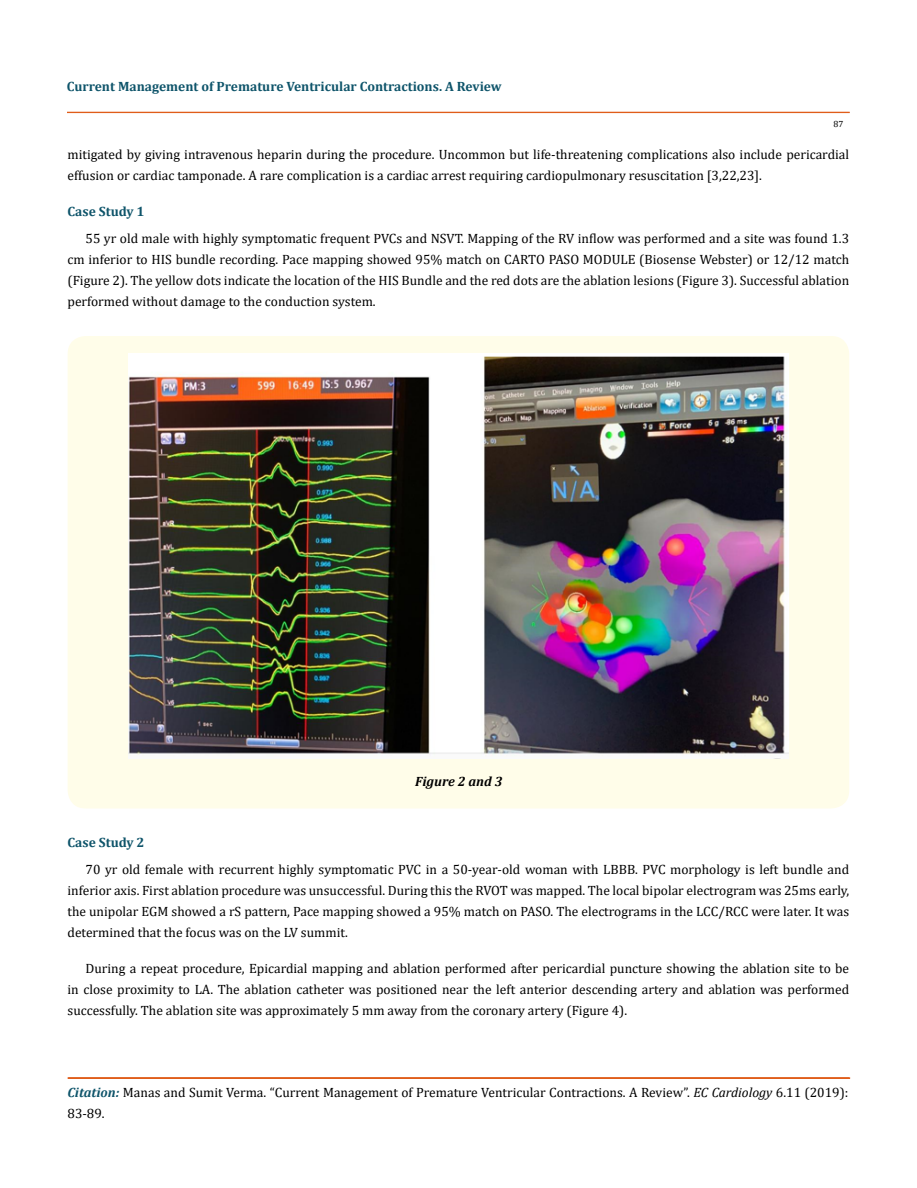
<style>
.page{position:relative;width:917px;height:1188px;background:#fff}
.page>*{position:absolute;margin:0;border:0;box-sizing:border-box;transform-origin:0 0}
.t1{font:13.5px/21px "Cambria";color:#000;text-align:justify}
.t2{font:700 13.5px "Cambria";color:#0e546a}
.t3{font:italic 700 13.5px "Cambria";color:#000}
.t4{font:9px "Cambria";color:#000}
.s1{font-weight:700;font-style:italic;color:#0e546a}
.s2{font-style:italic}
</style>
<div class="page">
<div style="left:67px;top:112px;width:782px;height:1px;border:1px solid #e05d1a"></div>
<div style="left:68px;top:1078px;width:781px;height:1px;border:1px solid #e05d1a"></div>
<div style="left:68px;top:336px;width:781px;height:472px;background:#fffde9;border-radius:18px"></div>
<img style="left:128px;top:353px;width:660px;height:405px">
<p class="t2" style="left:67px;top:77px;width:436px">Current Management of Premature Ventricular Contractions. A Review</p>
<p class="t4" style="left:833px;top:119px;width:11px">87</p>
<p class="t1" style="left:67px;top:144px;width:783px">mitigated by giving intravenous heparin during the procedure. Uncommon but life-threatening complications also include pericardial effusion or cardiac tamponade. A rare complication is a cardiac arrest requiring cardiopulmonary resuscitation [3,22,23].</p>
<p class="t2" style="left:67px;top:202px;width:79px">Case Study 1</p>
<p class="t1" style="left:67px;top:228px;width:783px;text-indent:18px">55 yr old male with highly symptomatic frequent PVCs and NSVT. Mapping of the RV inflow was performed and a site was found 1.3 cm inferior to HIS bundle recording. Pace mapping showed 95% match on CARTO PASO MODULE (Biosense Webster) or 12/12 match (Figure 2). The yellow dots indicate the location of the HIS Bundle and the red dots are the ablation lesions (Figure 3). Successful ablation performed without damage to the conduction system.</p>
<p class="t3" style="left:415px;top:772px;width:89px">Figure 2 and 3</p>
<p class="t2" style="left:68px;top:833px;width:79px">Case Study 2</p>
<p class="t1" style="left:68px;top:859px;width:783px;text-indent:18px">70 yr old female with recurrent highly symptomatic PVC in a 50-year-old woman with LBBB. PVC morphology is left bundle and inferior axis. First ablation procedure was unsuccessful. During this the RVOT was mapped. The local bipolar electrogram was 25ms early, the unipolar EGM showed a rS pattern, Pace mapping showed a 95% match on PASO. The electrograms in the LCC/RCC were later. It was determined that the focus was on the LV summit.</p>
<p class="t1" style="left:68px;top:958px;width:783px;text-indent:18px">During a repeat procedure, Epicardial mapping and ablation performed after pericardial puncture showing the ablation site to be in close proximity to LA. The ablation catheter was positioned near the left anterior descending artery and ablation was performed successfully. The ablation site was approximately 5 mm away from the coronary artery (Figure 4).</p>
<p class="t1" style="left:68px;top:1081px;width:782px"><span class="s1">Citation:</span> Manas and Sumit Verma. “Current Management of Premature Ventricular Contractions. A Review”. <span class="s2">EC Cardiology</span> 6.11 (2019):<br>83-89.</p>
</div>
